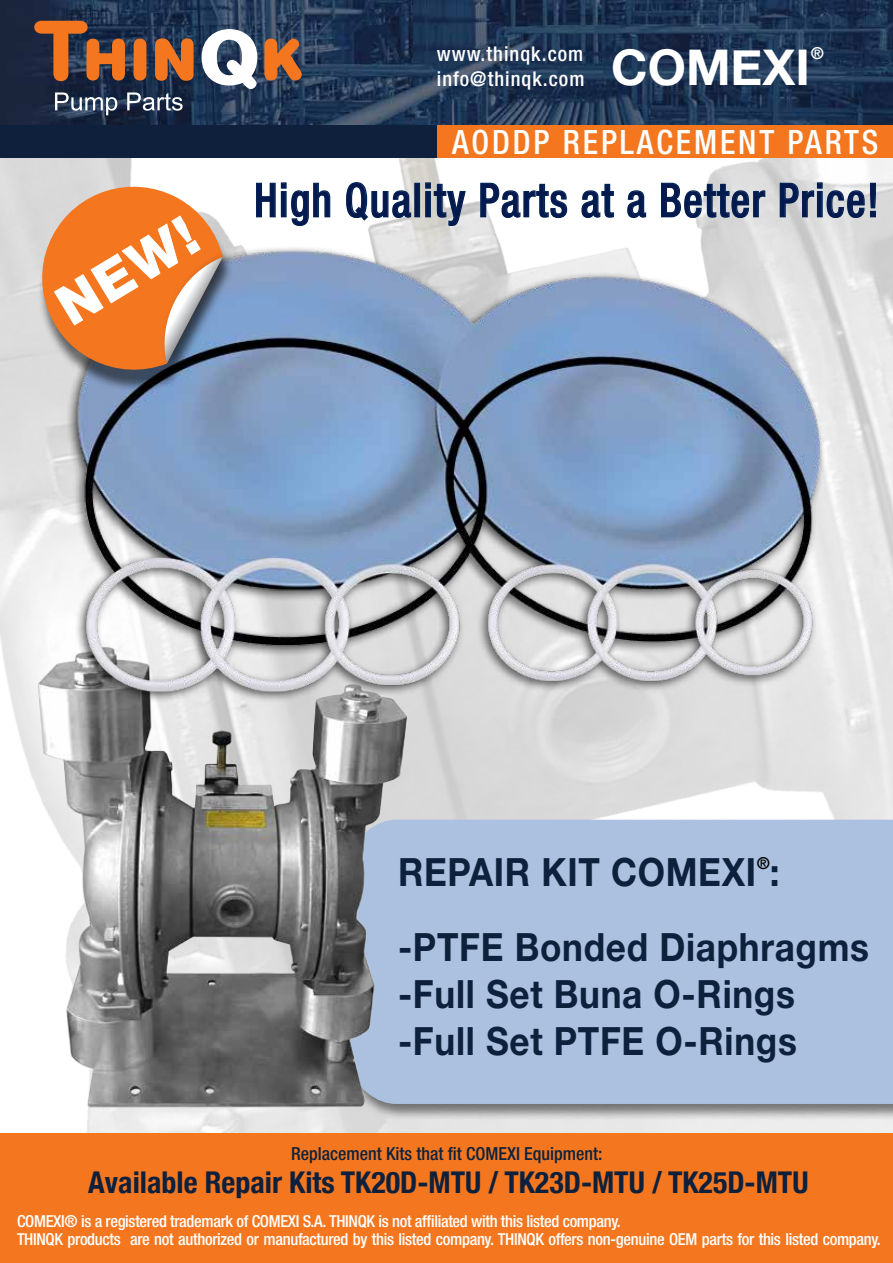
<style>
.page{position:relative;width:893px;height:1263px;background:#fff}
.page>*{position:absolute;margin:0;border:0;box-sizing:border-box;transform-origin:0 0}
.t1{font:800 54px "Helvetica Neue LT Std";color:#fff}
.t2{font:700 49.2px "Helvetica Neue";color:#fff}
.t3{font:500 condensed 46.8px "Helvetica Neue LT Std";letter-spacing:.035em;color:#04194e;scale:.9 1}
.t4{font:700 39px/46.8px "Helvetica Neue LT Std";letter-spacing:.02em;color:#0d213c;scale:.9 1}
.t5{font:500 condensed 33.6px "Helvetica Neue LT Std";letter-spacing:.09em;color:#fff;scale:.95 1}
.t6{font:700 condensed 30px "Helvetica Neue";color:#0e203b}
.t7{font:500 condensed 20.4px/25.2px "Helvetica Neue LT Std";letter-spacing:.05em;color:#fff}
.t8{font:500 condensed 18px "Helvetica Neue LT Std";color:#0e223c}
.t9{font:500 condensed 16.5px/18px "Helvetica Neue LT Std";letter-spacing:-.02em;color:#fff}
.t10{font:500 condensed 16.5px "Helvetica Neue LT Std";color:#000}
.s1{color:#0e203b}
</style>
<div class="page">
<img style="left:0;top:0;width:893px;height:125px">
<svg style="left:264px;top:39px;width:38px;height:42px;background:#b46634"></svg>
<svg style="left:55px;top:92px;width:62px;height:23px"></svg>
<svg style="left:127px;top:92px;width:56px;height:19px"></svg>
<svg style="left:34px;top:21px;width:160px;height:60px;background:#7c4f39"></svg>
<svg style="left:202px;top:29px;width:55px;height:60px"></svg>
<div style="left:0;top:125px;width:789px;height:33px;background:#0e203b"></div>
<div style="left:438px;top:125px;width:455px;height:33px;background:#f47720"></div>
<div style="left:0;top:1133px;width:893px;height:130px;background:#f47720"></div>
<div style="left:317px;top:817px;width:576px;height:304px;background:#000;opacity:.5"></div>
<div style="left:484px;top:820px;width:409px;height:284px;background:#acc1df"></div>
<img style="left:0;top:633px;width:484px;height:492px">
<img style="left:36px;top:126px;width:850px;height:851px">
<div style="left:38px;top:193px;width:196px;height:199px;background:#000;opacity:.54"></div>
<div style="left:160px;top:248px;width:74px;height:121px;background:#000;opacity:.28"></div>
<svg style="left:29px;top:174px;width:194px;height:199px;background:#db9769"></svg>
<p class="t7" style="left:437px;top:41px;width:149px">www.thinqk.com info@thinqk.com</p>
<p class="t9" style="left:811px;top:44px;width:15px">®</p>
<h2 class="t2" style="left:611px;top:28px;width:200px">COMEXI</h2>
<h1 class="t1" style="left:45px;top:282px;width:155px;rotate:-31deg">NEW!</h1>
<h3 class="t5" style="left:452px;top:122px;width:450px">AODDP REPLACEMENT PARTS</h3>
<h3 class="t3" style="left:254px;top:172px;width:696px">High Quality Parts at a Better Price!</h3>
<p class="t10" style="left:757px;top:853px;width:15px">®</p>
<h3 class="t4" style="left:398px;top:847px;width:425px">REPAIR KIT COMEXI :</h3>
<h3 class="t4" style="left:398px;top:923px;width:525px">-PTFE Bonded Diaphragms -Full Set Buna O-Rings -Full Set PTFE O-Rings</h3>
<p class="t8" style="left:291px;top:1143px;width:313px">Replacement Kits that fit COMEXI Equipment<span class="s1">:</span></p>
<h3 class="t6" style="left:88px;top:1157px;width:722px">Available Repair Kits TK20D-MTU / TK23D-MTU / TK25D-MTU</h3>
<p class="t9" style="left:17px;top:1212px;width:865px">COMEXI® is a registered trademark of COMEXI S.A. THINQK is not affiliated with this listed company.<br>THINQK products are not authorized or manufactured by this listed company. THINQK offers non-genuine OEM parts for this listed company.</p>
</div>
